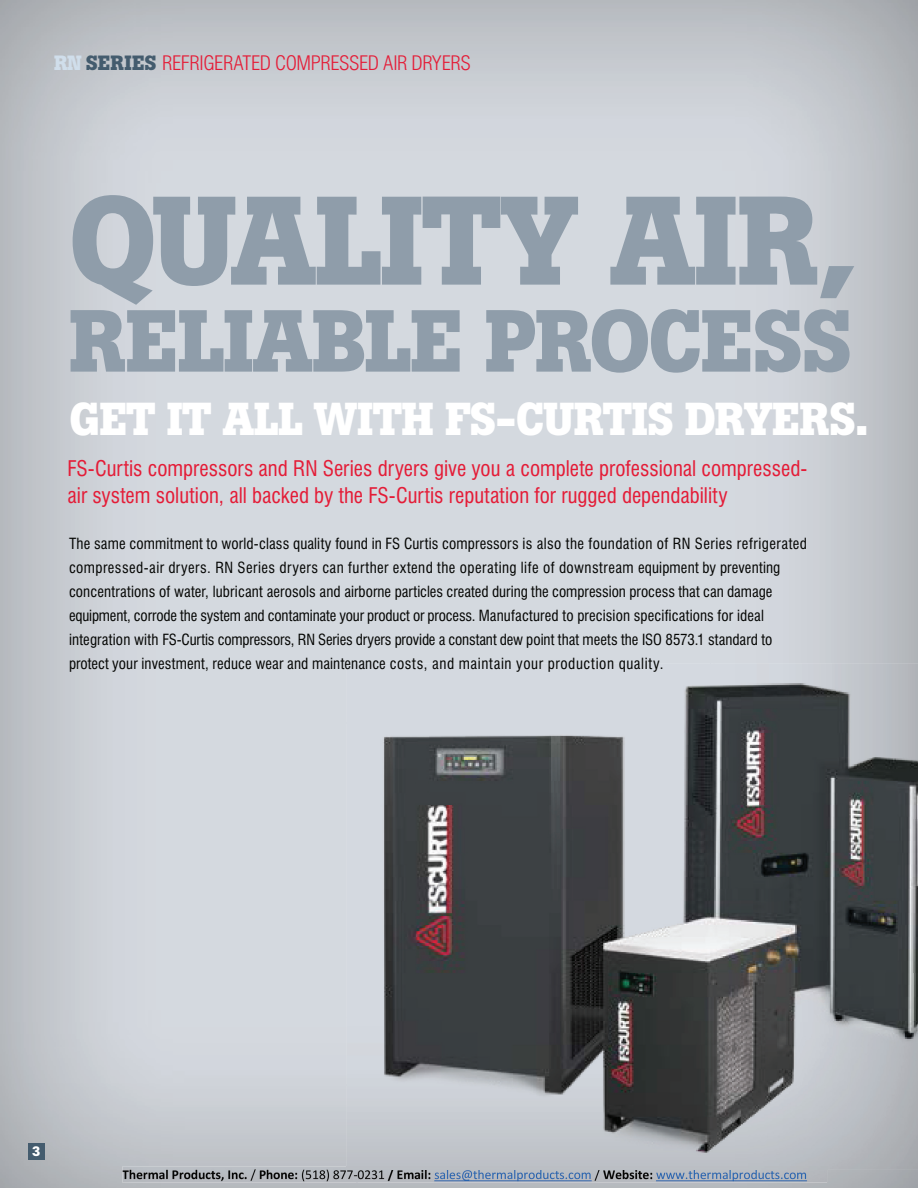
<style>
.page{position:relative;width:918px;height:1188px;background:#fff}
.page>*{position:absolute;margin:0;border:0;box-sizing:border-box;transform-origin:0 0}
.t1{font:700 124.5px "Boton";letter-spacing:-.015em;color:#8f9daa}
.t2{font:700 87px "Boton";letter-spacing:-.02em;color:#8f9daa}
.t3{font:700 45.75px "Boton";letter-spacing:-.015em;color:#fff}
.t4{font:condensed 21px/27px "Swiss 721 BT";color:#e41c37}
.t5{font:300 condensed 19.65px "Swiss 721 BT";letter-spacing:-.02em;color:#e41c37;scale:1.04 1}
.t6{font:condensed 15px/24px "Swiss 721 BT";letter-spacing:.01em;color:#040503}
.t7{font:700 13.5px "Boton";color:#fff}
.s1{font-family:"Boton";font-weight:700;font-stretch:normal;font-size:20.4px;color:#d0deeb}
.s2{font-family:"Boton";font-weight:700;font-stretch:normal;font-size:20.4px;color:#445c6e}
</style>
<div class="page">
<img style="left:0;top:361px;width:357px;height:827px">
<div style="left:28px;top:1144px;width:17px;height:16px;background:#445c6e"></div>
<img style="left:347px;top:663px;width:571px;height:506px">
<img style="left:914px;top:820px;width:4px;height:152px">
<img style="left:123px;top:1166px;width:704px;height:17px">
<img style="left:347px;top:1166px;width:480px;height:3px">
<h3 class="t5" style="left:54px;top:55px;width:402px"><span class="s1">RN</span> <span class="s2">SERIES</span> REFRIGERATED COMPRESSED AIR DRYERS</h3>
<h1 class="t1" style="left:69px;top:197px;width:790px">QUALITY AIR,</h1>
<h2 class="t2" style="left:69px;top:310px;width:784px">RELIABLE PROCESS</h2>
<h3 class="t3" style="left:69px;top:402px;width:802px">GET IT ALL WITH FS-CURTIS DRYERS.</h3>
<h3 class="t4" style="left:68px;top:456px;width:742px">FS-Curtis compressors and RN Series dryers give you a complete professional compressed&shy;air system solution, all backed by the FS-Curtis reputation for rugged dependability</h3>
<p class="t6" style="left:69px;top:533px;width:740px">The same commitment to world-class quality found in FS Curtis compressors is also the foundation of RN Series refrigerated compressed-air dryers. RN Series dryers can further extend the operating life of downstream equipment by preventing concentrations of water, lubricant aerosols and airborne particles created during the compression process that can damage equipment, corrode the system and contaminate your product or process. Manufactured to precision specifications for ideal integration with FS-Curtis compressors, RN Series dryers provide a constant dew point that meets the ISO 8573.1 standard to protect your investment, reduce wear and maintenance costs, and maintain your production quality.</p>
<p class="t7" style="left:32px;top:1146px;width:10px">3</p>
</div>
